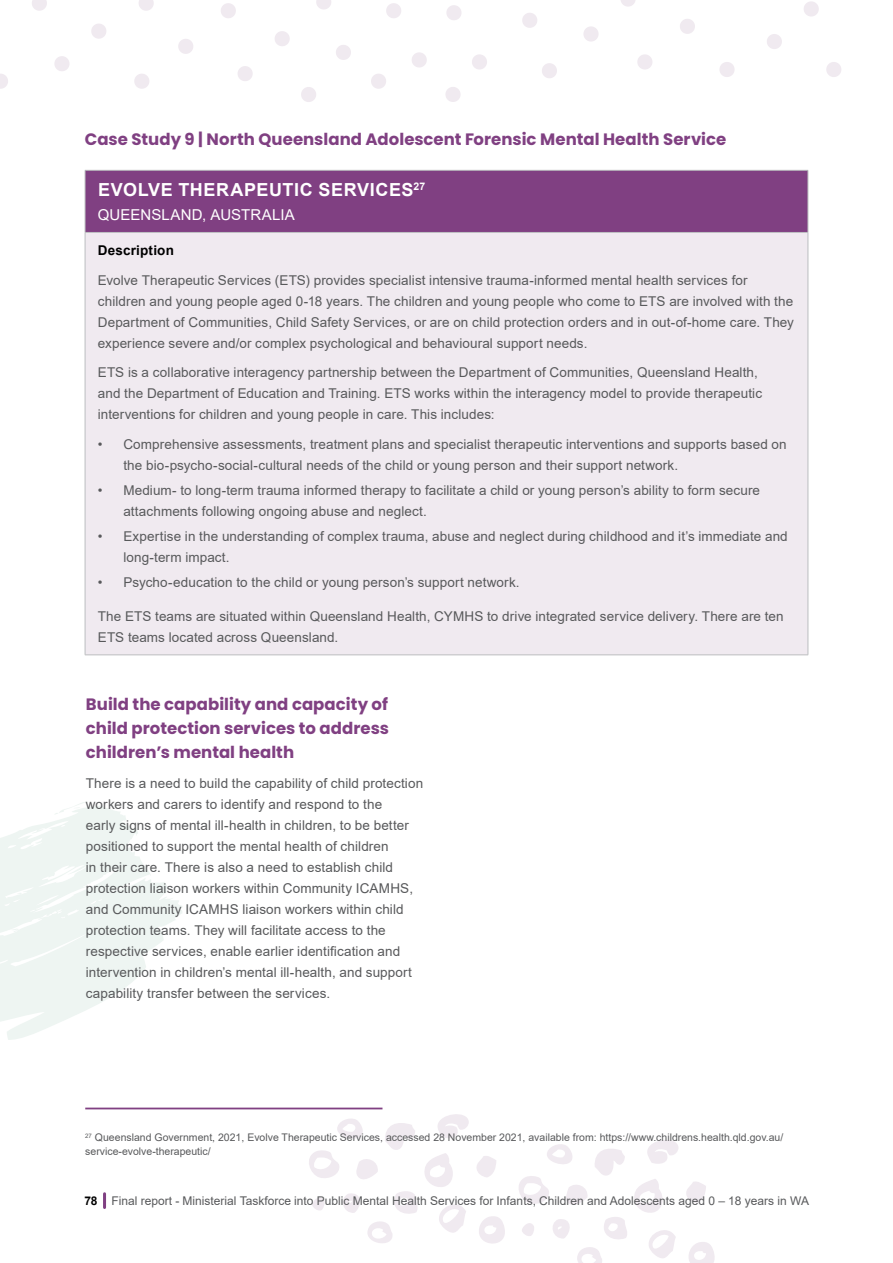
<style>
.page{position:relative;width:893px;height:1263px;background:#fff}
.page>*{position:absolute;margin:0;border:0;box-sizing:border-box;transform-origin:0 0}
.t1{font:700 18px "Arial";letter-spacing:.035em;color:#fff}
.t2{font:700 16.5px/24px "Poppins";color:#804082;text-align:justify}
.t3{font:15px "Arial";letter-spacing:.005em;color:#fff}
.t4{font:13.5px/21px "Arial";letter-spacing:.005em;color:#58595b}
.t5{font:700 13.5px "Arial";letter-spacing:.015em;color:#000}
.t6{font:12px "Arial";color:#58595b}
.t7{font:10.5px/13.5px "Arial";color:#58595b}
.s1{font-weight:700;color:#000}
</style>
<div class="page">
<svg style="left:134px;top:74px;width:15px;height:15px"></svg>
<svg style="left:32px;top:0;width:15px;height:11px"></svg>
<svg style="left:238px;top:66px;width:15px;height:15px"></svg>
<svg style="left:221px;top:3px;width:15px;height:15px"></svg>
<svg style="left:336px;top:45px;width:15px;height:15px"></svg>
<svg style="left:412px;top:52px;width:15px;height:15px"></svg>
<svg style="left:0;top:74px;width:8px;height:15px"></svg>
<svg style="left:316px;top:0;width:15px;height:10px"></svg>
<svg style="left:301px;top:87px;width:15px;height:15px"></svg>
<svg style="left:91px;top:24px;width:15px;height:15px"></svg>
<svg style="left:178px;top:39px;width:15px;height:15px"></svg>
<svg style="left:139px;top:0;width:15px;height:11px"></svg>
<svg style="left:386px;top:3px;width:15px;height:15px"></svg>
<svg style="left:371px;top:74px;width:15px;height:15px"></svg>
<svg style="left:54px;top:56px;width:16px;height:15px"></svg>
<svg style="left:275px;top:31px;width:15px;height:15px"></svg>
<svg style="left:826px;top:62px;width:15px;height:15px"></svg>
<svg style="left:621px;top:0;width:15px;height:7px"></svg>
<svg style="left:637px;top:54px;width:15px;height:15px"></svg>
<svg style="left:522px;top:13px;width:15px;height:15px"></svg>
<svg style="left:446px;top:5px;width:15px;height:15px"></svg>
<svg style="left:542px;top:63px;width:15px;height:15px"></svg>
<svg style="left:445px;top:87px;width:16px;height:15px"></svg>
<svg style="left:767px;top:34px;width:15px;height:15px"></svg>
<svg style="left:680px;top:19px;width:15px;height:15px"></svg>
<svg style="left:719px;top:62px;width:16px;height:15px"></svg>
<svg style="left:472px;top:54px;width:15px;height:15px"></svg>
<svg style="left:804px;top:1px;width:15px;height:16px"></svg>
<svg style="left:583px;top:26px;width:16px;height:16px"></svg>
<svg style="left:689px;top:1242px;width:26px;height:21px"></svg>
<svg style="left:686px;top:1181px;width:20px;height:22px"></svg>
<svg style="left:476px;top:1140px;width:202px;height:123px"></svg>
<svg style="left:303px;top:1109px;width:166px;height:134px"></svg>
<svg style="left:0;top:802px;width:183px;height:238px"></svg>
<div style="left:85px;top:170px;width:723px;height:62px;background:#804082"></div>
<div style="left:85px;top:232px;width:723px;height:423px;background:#f0eaf0"></div>
<hr style="left:85px;top:170px;width:723px;height:1px;background:#bcbec0">
<hr style="left:85px;top:171px;width:1px;height:61px;background:#bcbec0">
<hr style="left:808px;top:171px;width:1px;height:61px;background:#bcbec0">
<hr style="left:85px;top:232px;width:723px;height:1px;background:#bcbec0">
<hr style="left:85px;top:233px;width:1px;height:422px;background:#bcbec0">
<hr style="left:808px;top:233px;width:1px;height:422px;background:#bcbec0">
<hr style="left:85px;top:655px;width:723px;height:1px;background:#bcbec0">
<hr style="left:85px;top:1107px;width:297px;height:2px;background:#804082">
<svg style="left:103px;top:1194px;width:3px;height:13px"></svg>
<p class="t2" style="left:85px;top:127px;width:643px">Case Study 9 | North Queensland Adolescent Forensic Mental Health Service</p>
<h1 class="t1" style="left:98px;top:177px;width:329px">EVOLVE THERAPEUTIC SERVICES<sup>27</sup></h1>
<p class="t3" style="left:98px;top:204px;width:198px">QUEENSLAND, AUSTRALIA</p>
<p class="t5" style="left:98px;top:241px;width:78px">Description</p>
<p class="t4" style="left:98px;top:269px;width:698px">Evolve Therapeutic Services (ETS) provides specialist intensive trauma-informed mental health services for children and young people aged 0-18 years. The children and young people who come to ETS are involved with the Department of Communities, Child Safety Services, or are on child protection orders and in out-of-home care. They experience severe and/or complex psychological and behavioural support needs.</p>
<p class="t4" style="left:98px;top:362px;width:666px">ETS is a collaborative interagency partnership between the Department of Communities, Queensland Health, and the Department of Education and Training. ETS works within the interagency model to provide therapeutic interventions for children and young people in care. This includes:</p>
<p class="t4" style="left:123px;top:433px;width:665px;text-indent:-26px">• Comprehensive assessments, treatment plans and specialist therapeutic interventions and supports based on the bio-psycho-social-cultural needs of the child or young person and their support network.</p>
<p class="t4" style="left:123px;top:479px;width:638px;text-indent:-26px">• Medium- to long-term trauma informed therapy to facilitate a child or young person’s ability to form secure attachments following ongoing abuse and neglect.</p>
<p class="t4" style="left:123px;top:526px;width:666px;text-indent:-26px">• Expertise in the understanding of complex trauma, abuse and neglect during childhood and it’s immediate and long-term impact.</p>
<p class="t4" style="left:98px;top:572px;width:423px">• Psycho-education to the child or young person’s support network.</p>
<p class="t4" style="left:98px;top:606px;width:687px">The ETS teams are situated within Queensland Health, CYMHS to drive integrated service delivery. There are ten<br>ETS teams located across Queensland.</p>
<p class="t2" style="left:86px;top:692px;width:305px">Build the capability and capacity of child protection services to address children’s mental health</p>
<p class="t4" style="left:86px;top:772px;width:339px">There is a need to build the capability of child protection workers and carers to identify and respond to the<br>early signs of mental ill-health in children, to be better positioned to support the mental health of children<br>in their care. There is also a need to establish child protection liaison workers within Community ICAMHS, and Community ICAMHS liaison workers within child protection teams. They will facilitate access to the respective services, enable earlier identification and intervention in children’s mental ill-health, and support capability transfer between the services.</p>
<p class="t7" style="left:85px;top:1131px;width:700px"><sup>27</sup> Queensland Government, 2021, Evolve Therapeutic Services, accessed 28 November 2021, available from: https://www.childrens.health.qld.gov.au/ service-evolve-therapeutic/</p>
<p class="t6" style="left:85px;top:1192px;width:726px"><span class="s1">78</span> Final report - Ministerial Taskforce into Public Mental Health Services for Infants, Children and Adolescents aged 0 – 18 years in WA</p>
</div>
